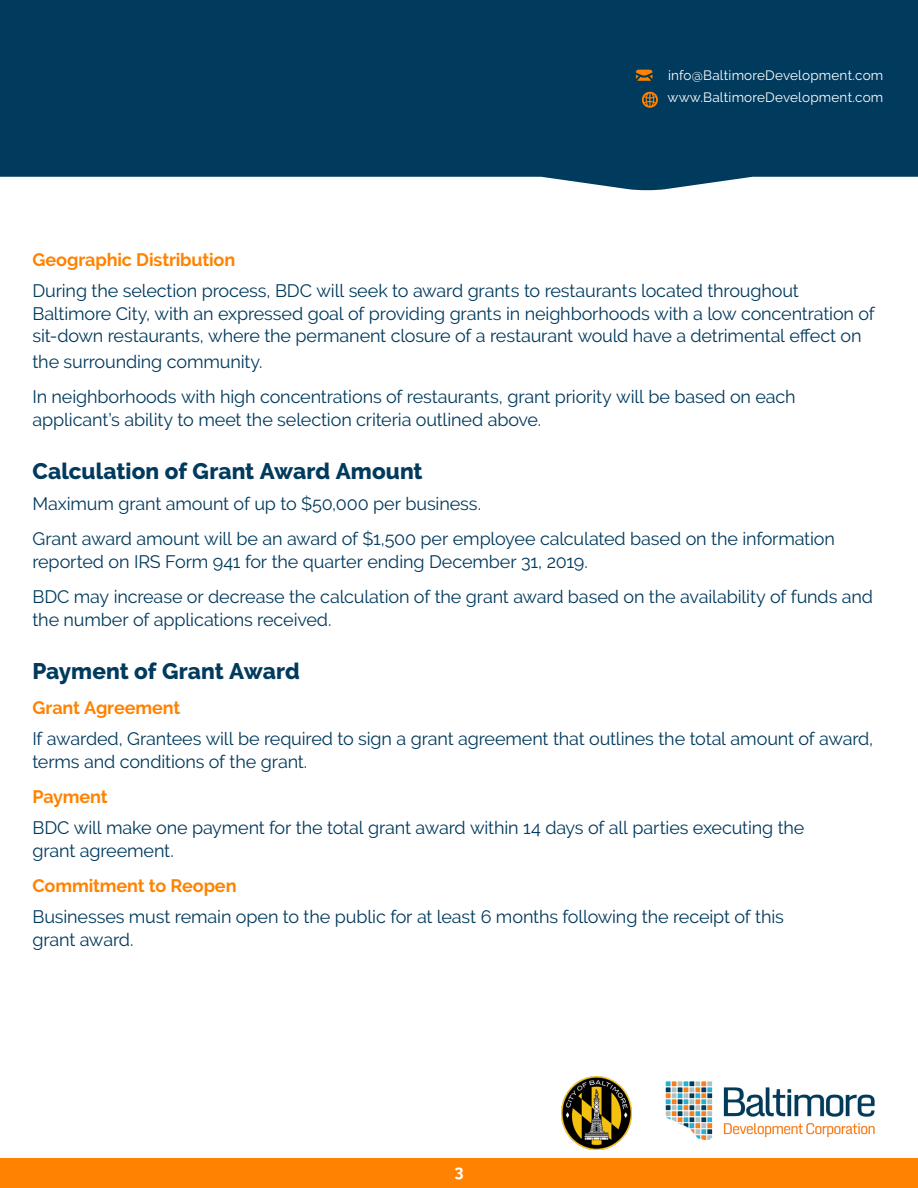
<style>
.page{position:relative;width:918px;height:1188px;background:#fff}
.page>*{position:absolute;margin:0;border:0;box-sizing:border-box;transform-origin:0 0}
.Paragraph_Style_1{font:800 22.5px "Raleway";color:#003a5d}
.Paragraph_Style_1-2{font:18px/22.5px "Raleway";letter-spacing:-.01em;color:#003a5d}
.Paragraph_Style_1-3{font:700 18px "Raleway";letter-spacing:-.005em;color:#ff8200}
.t1{font:700 16.5px "Raleway";color:#fff}
.t2{font:13.5px "Raleway";letter-spacing:.015em;color:#fff}
</style>
<div class="page">
<img style="left:562px;top:1077px;width:70px;height:73px">
<img style="left:666px;top:1081px;width:209px;height:58px">
<svg style="left:0;top:0;width:918px;height:191px;background:#104667"></svg>
<svg style="left:636px;top:70px;width:16px;height:11px"></svg>
<svg style="left:642px;top:92px;width:16px;height:16px"></svg>
<div style="left:0;top:1158px;width:918px;height:30px;background:#ff8200"></div>
<p class="t2" style="left:668px;top:67px;width:217px">info@BaltimoreDevelopment.com</p>
<p class="t2" style="left:668px;top:89px;width:217px">www.BaltimoreDevelopment.com</p>
<p class="Paragraph_Style_1-3" style="left:32px;top:250px;width:204px">Geographic Distribution</p>
<p class="Paragraph_Style_1-2" style="left:32px;top:280px;width:844px">During the selection process, BDC will seek to award grants to restaurants located throughout<br>Baltimore City, with an expressed goal of providing grants in neighborhoods with a low concentration of sit-down restaurants, where the permanent closure of a restaurant would have a detrimental effect on</p>
<p class="Paragraph_Style_1-2" style="left:32px;top:350px;width:232px">the surrounding community.</p>
<p class="Paragraph_Style_1-2" style="left:32px;top:386px;width:765px">In neighborhoods with high concentrations of restaurants, grant priority will be based on each applicant’s ability to meet the selection criteria outlined above.</p>
<p class="Paragraph_Style_1" style="left:32px;top:458px;width:392px">Calculation of Grant Award Amount</p>
<p class="Paragraph_Style_1-2" style="left:32px;top:492px;width:450px">Maximum grant amount of up to $50,000 per business.</p>
<p class="Paragraph_Style_1-2" style="left:32px;top:528px;width:804px">Grant award amount will be an award of $1,500 per employee calculated based on the information reported on IRS Form 941 for the quarter ending December 31, 2019.</p>
<p class="Paragraph_Style_1-2" style="left:32px;top:586px;width:842px">BDC may increase or decrease the calculation of the grant award based on the availability of funds and the number of applications received.</p>
<p class="Paragraph_Style_1" style="left:32px;top:658px;width:269px">Payment of Grant Award</p>
<p class="Paragraph_Style_1-3" style="left:32px;top:698px;width:149px">Grant Agreement</p>
<p class="Paragraph_Style_1-2" style="left:32px;top:728px;width:842px">If awarded, Grantees will be required to sign a grant agreement that outlines the total amount of award, terms and conditions of the grant.</p>
<p class="Paragraph_Style_1-3" style="left:32px;top:787px;width:77px">Payment</p>
<p class="Paragraph_Style_1-2" style="left:32px;top:817px;width:774px">BDC will make one payment for the total grant award within 14 days of all parties executing the grant agreement.</p>
<p class="Paragraph_Style_1-3" style="left:32px;top:876px;width:206px">Commitment to Reopen</p>
<p class="Paragraph_Style_1-2" style="left:32px;top:906px;width:753px">Businesses must remain open to the public for at least 6 months following the receipt of this grant award.</p>
<p class="t1" style="left:454px;top:1161px;width:11px">3</p>
</div>
